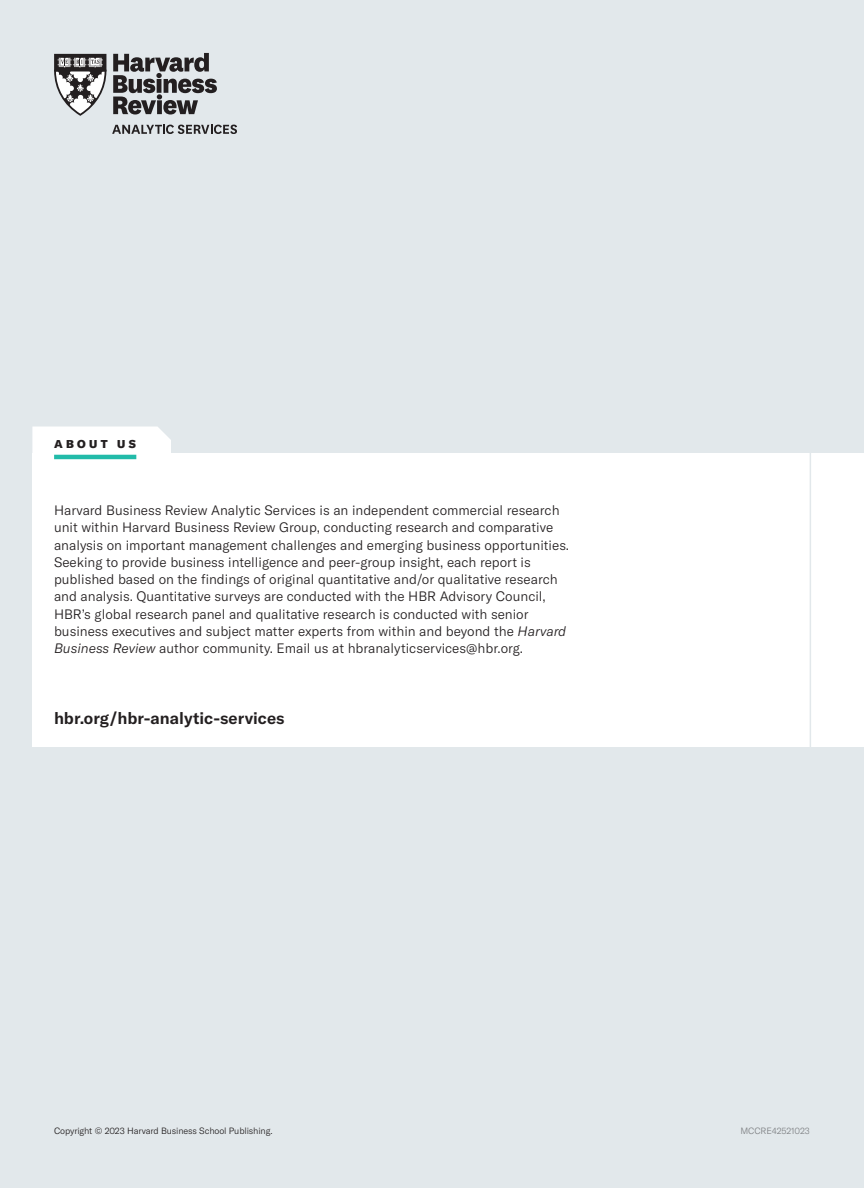
<style>
.page{position:relative;width:864px;height:1188px;background:#e2e8eb}
.page>*{position:absolute;margin:0;border:0;box-sizing:border-box;transform-origin:0 0}
.t1{font:600 16.5px "GT America";color:#231f20}
.t2{font:300 13.5px/17.2px "GT America";color:#231f20}
.t3{font:900 11.25px "GT America";letter-spacing:.3em;color:#231f20}
.t4{font:300 9px "GT America";letter-spacing:-.015em;color:#231f20}
.t5{font:300 9px "GT America";letter-spacing:-.015em;color:#808285}
.s1{font-style:italic}
</style>
<div class="page">
<div style="left:32px;top:427px;width:139px;height:27px;background:#fff"></div>
<div style="left:32px;top:454px;width:832px;height:293px;background:#fff"></div>
<svg style="left:54px;top:54px;width:52px;height:62px"></svg>
<svg style="left:113px;top:53px;width:104px;height:62px"></svg>
<svg style="left:112px;top:125px;width:125px;height:9px"></svg>
<hr style="left:54px;top:455px;width:82px;height:4px;background:#22bba9">
<hr style="left:810px;top:0;width:1px;height:1188px;background:#e2e8eb">
<p class="t3" style="left:54px;top:437px;width:83px">ABOUT US</p>
<p class="t2" style="left:54px;top:502px;width:517px">Harvard Business Review Analytic Services is an independent commercial research unit within Harvard Business Review Group, conducting research and comparative analysis on important management challenges and emerging business opportunities.<br>Seeking to provide business intelligence and peer-group insight, each report is published based on the findings of original quantitative and/or qualitative research and analysis. Quantitative surveys are conducted with the HBR Advisory Council, HBR’s global research panel and qualitative research is conducted with senior business executives and subject matter experts from within and beyond the <span class="s1">Harvard Business Review</span> author community. Email us at hbranalyticservices@hbr.org.</p>
<p class="t1" style="left:54px;top:708px;width:232px">hbr.org/hbr-analytic-services</p>
<p class="t4" style="left:54px;top:1125px;width:220px">Copyright © 2023 Harvard Business School Publishing.</p>
<p class="t5" style="left:740px;top:1126px;width:71px">MCCRE42521023</p>
</div>
